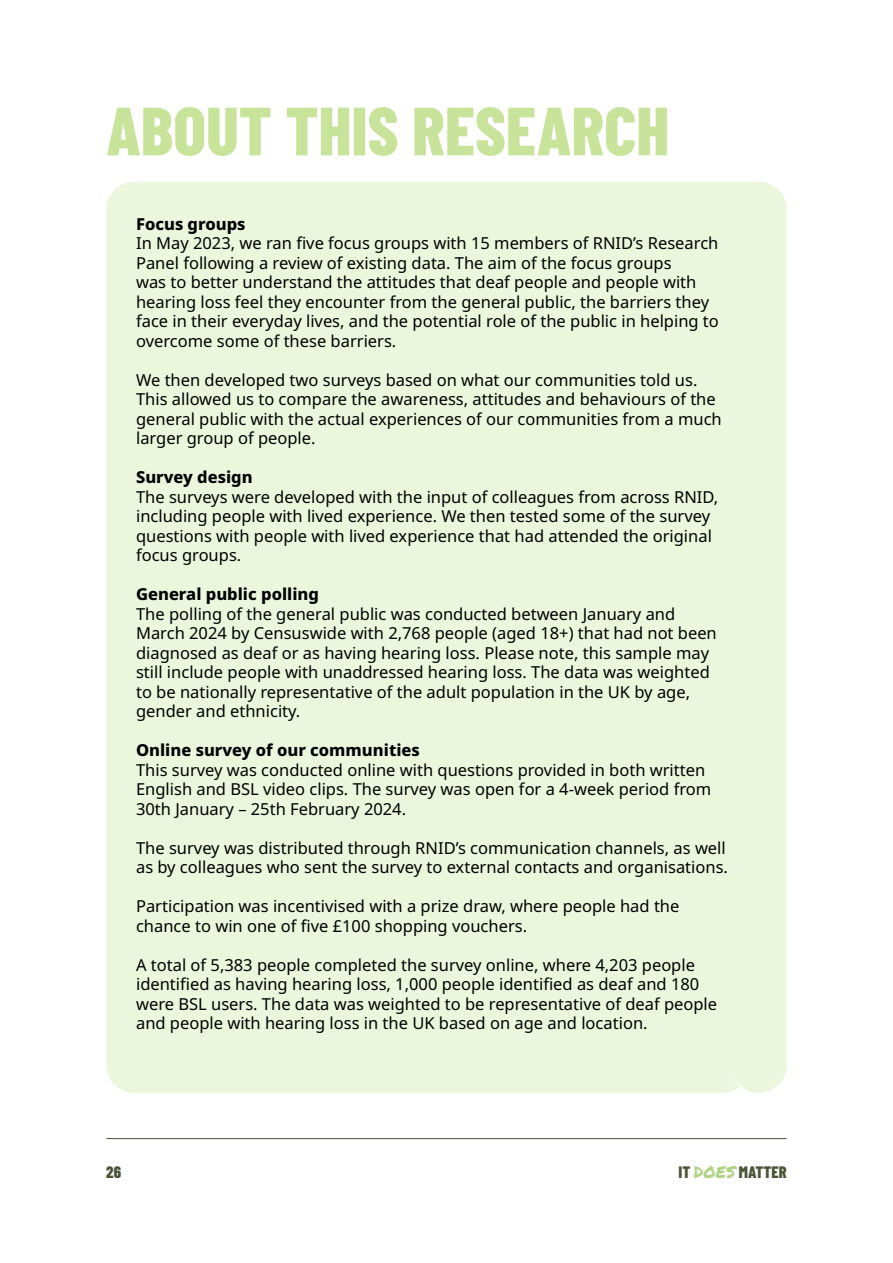
<style>
.page{position:relative;width:893px;height:1263px;background:#fff}
.page>*{position:absolute;margin:0;border:0;box-sizing:border-box;transform-origin:0 0}
.t1{font:800 68.25px "Barlow Condensed";color:#c8e49a}
.t2{font:16.5px/19.5px "Noto Sans";color:#000}
.t3{font:800 16.5px "Noto Sans";color:#000}
.t4{font:800 16.5px "Barlow Condensed";color:#4c5336}
.s1{font-family:"Permanent Marker";font-weight:400;color:#add480}
</style>
<div class="page">
<hr style="left:106px;top:1138px;width:681px;height:1px;background:#4c5336">
<div style="left:106px;top:182px;width:681px;height:911px;background:#ecf6dc"></div>
<p class="t1" style="left:106px;top:82px;width:564px">ABOUT THIS RESEARCH</p>
<p class="t3" style="left:136px;top:214px;width:111px">Focus groups</p>
<p class="t2" style="left:136px;top:234px;width:584px">In May 2023, we ran five focus groups with 15 members of RNID’s Research Panel following a review of existing data. The aim of the focus groups<br>was to better understand the attitudes that deaf people and people with hearing loss feel they encounter from the general public, the barriers they face in their everyday lives, and the potential role of the public in helping to overcome some of these barriers.</p>
<p class="t2" style="left:136px;top:370px;width:587px">We then developed two surveys based on what our communities told us.<br>This allowed us to compare the awareness, attitudes and behaviours of the general public with the actual experiences of our communities from a much larger group of people.</p>
<p class="t3" style="left:136px;top:468px;width:118px">Survey design</p>
<p class="t2" style="left:136px;top:487px;width:584px">The surveys were developed with the input of colleagues from across RNID, including people with lived experience. We then tested some of the survey questions with people with lived experience that had attended the original focus groups.</p>
<p class="t3" style="left:136px;top:585px;width:184px">General public polling</p>
<p class="t2" style="left:136px;top:604px;width:582px">The polling of the general public was conducted between January and March 2024 by Censuswide with 2,768 people (aged 18+) that had not been diagnosed as deaf or as having hearing loss. Please note, this sample may still include people with unaddressed hearing loss. The data was weighted to be nationally representative of the adult population in the UK by age, gender and ethnicity.</p>
<p class="t3" style="left:136px;top:741px;width:285px">Online survey of our communities</p>
<p class="t2" style="left:136px;top:760px;width:577px">This survey was conducted online with questions provided in both written<br>English and BSL video clips. The survey was open for a 4-week period from<br>30th January – 25th February 2024.</p>
<p class="t2" style="left:136px;top:838px;width:593px">The survey was distributed through RNID’s communication channels, as well as by colleagues who sent the survey to external contacts and organisations.</p>
<p class="t2" style="left:136px;top:897px;width:545px">Participation was incentivised with a prize draw, where people had the chance to win one of five £100 shopping vouchers.</p>
<p class="t2" style="left:136px;top:955px;width:583px">A total of 5,383 people completed the survey online, where 4,203 people identified as having hearing loss, 1,000 people identified as deaf and 180 were BSL users. The data was weighted to be representative of deaf people and people with hearing loss in the UK based on age and location.</p>
<p class="t4" style="left:106px;top:1160px;width:16px">26</p>
<p class="t4" style="left:678px;top:1160px;width:110px">IT <span class="s1">DOES</span> MATTER</p>
</div>
